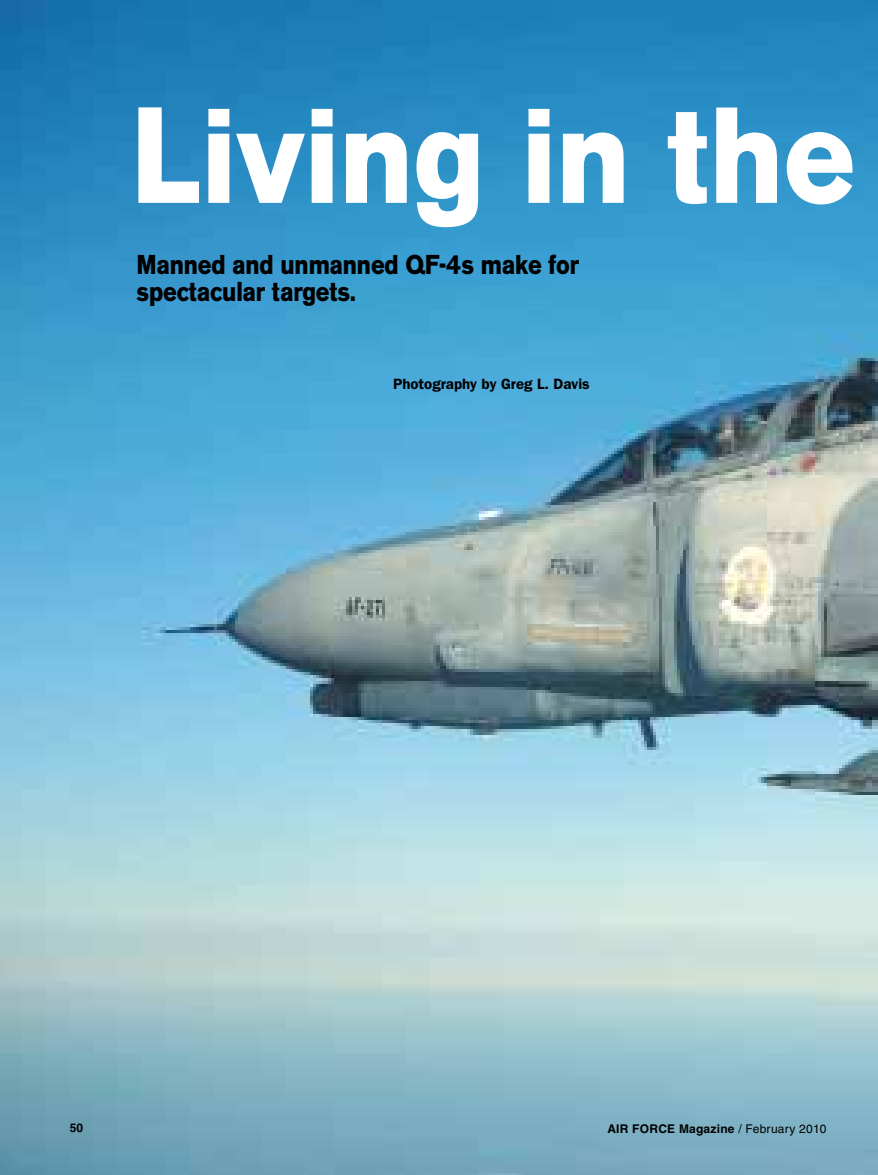
<style>
.page{position:relative;width:878px;height:1175px;background:#fff}
.page>*{position:absolute;margin:0;border:0;box-sizing:border-box;transform-origin:0 0}
.t1{font:700 135px "AG Old Face";color:#fff;scale:.94 1}
.t2{font:700 27px/27px "AG Old Face";letter-spacing:-.005em;color:#000;scale:.9 1}
.t3{font:600 15px "Franklin Gothic";color:#000}
.t4{font:700 12px "Helvetica";letter-spacing:.02em;color:#000}
.s1{font-weight:400}
</style>
<div class="page">
<img style="left:0;top:0;width:877px;height:1174px">
<h1 class="t1" style="left:130px;top:74px;width:772px">Living in the</h1>
<p class="t2" style="left:136px;top:250px;width:493px">Manned and unmanned QF-4s make for spectacular targets.</p>
<p class="t3" style="left:393px;top:375px;width:198px">Photography by Greg L. Davis</p>
<p class="t4" style="left:70px;top:1120px;width:15px">50</p>
<p class="t4" style="left:607px;top:1121px;width:221px">AIR FORCE Magazine <span class="s1">/ February 2010</span></p>
</div>
